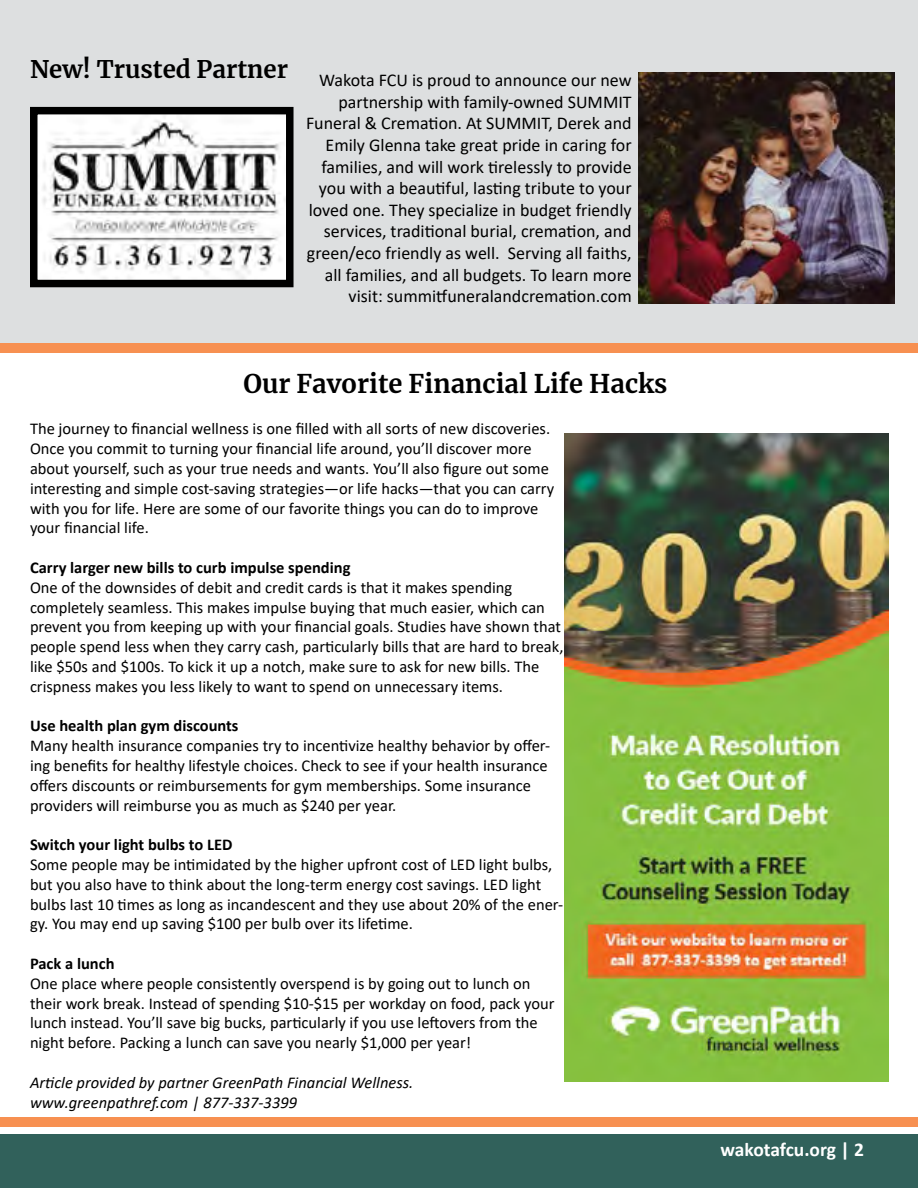
<style>
.page{position:relative;width:918px;height:1188px;background:#fff}
.page>*{position:absolute;margin:0;border:0;box-sizing:border-box;transform-origin:0 0}
.t1{font:700 25.5px "Merriweather";color:#000}
.t2{font:700 24px "Merriweather";color:#000}
.t3{font:700 19.5px "Calibri";letter-spacing:-.01em;color:#fff}
.t4{font:18px/21.6px "Calibri";color:#000;text-align:right}
.t5{font:16.5px/19.8px "Calibri";color:#000}
.t6{font:700 16.5px "Calibri";color:#000}
.t7{font:italic 16.5px/19.8px "Calibri";color:#000}
</style>
<div class="page">
<div style="left:0;top:0;width:918px;height:348px;background:#dddfe0"></div>
<div style="left:0;top:1134px;width:918px;height:54px;background:#31615b"></div>
<div style="left:0;top:1118px;width:918px;height:9px;background:#f79051"></div>
<img style="left:565px;top:434px;width:324px;height:648px">
<div style="left:0;top:343px;width:918px;height:10px;background:#f79051"></div>
<img style="left:39px;top:116px;width:246px;height:162px">
<div style="left:30px;top:107px;width:264px;height:180px;border:8px solid #000"></div>
<img style="left:638px;top:73px;width:257px;height:231px">
<h2 class="t2" style="left:30px;top:52px;width:260px">New! Trusted Partner</h2>
<p class="t4" style="left:306px;top:69px;width:327px">Wakota FCU is proud to announce our new partnership with family-owned SUMMIT Funeral &amp; Cremation. At SUMMIT, Derek and Emily Glenna take great pride in caring for families, and will work tirelessly to provide you with a beautiful, lasting tribute to your loved one. They specialize in budget friendly services, traditional burial, cremation, and green/eco friendly as well. Serving all faiths, all families, and all budgets. To learn more visit: summitfuneralandcremation.com</p>
<h1 class="t1" style="left:243px;top:366px;width:426px">Our Favorite Financial Life Hacks</h1>
<p class="t5" style="left:30px;top:419px;width:526px">The journey to financial wellness is one filled with all sorts of new discoveries.<br>Once you commit to turning your financial life around, you’ll discover more about yourself, such as your true needs and wants. You’ll also figure out some interesting and simple cost-saving strategies—or life hacks—that you can carry with you for life. Here are some of our favorite things you can do to improve your financial life.</p>
<p class="t6" style="left:30px;top:556px;width:322px">Carry larger new bills to curb impulse spending</p>
<p class="t5" style="left:30px;top:577px;width:535px">One of the downsides of debit and credit cards is that it makes spending completely seamless. This makes impulse buying that much easier, which can prevent you from keeping up with your financial goals. Studies have shown that people spend less when they carry cash, particularly bills that are hard to break, like $50s and $100s. To kick it up a notch, make sure to ask for new bills. The crispness makes you less likely to want to spend on unnecessary items.</p>
<p class="t6" style="left:30px;top:714px;width:210px">Use health plan gym discounts</p>
<p class="t5" style="left:30px;top:735px;width:522px">Many health insurance companies try to incentivize healthy behavior by offer&shy;ing benefits for healthy lifestyle choices. Check to see if your health insurance offers discounts or reimbursements for gym memberships. Some insurance providers will reimburse you as much as $240 per year.</p>
<p class="t6" style="left:30px;top:833px;width:204px">Switch your light bulbs to LED</p>
<p class="t5" style="left:30px;top:854px;width:535px">Some people may be intimidated by the higher upfront cost of LED light bulbs, but you also have to think about the long-term energy cost savings. LED light bulbs last 10 times as long as incandescent and they use about 20% of the ener&shy;gy. You may end up saving $100 per bulb over its lifetime.</p>
<p class="t6" style="left:30px;top:952px;width:86px">Pack a lunch</p>
<p class="t5" style="left:30px;top:973px;width:526px">One place where people consistently overspend is by going out to lunch on their work break. Instead of spending $10-$15 per workday on food, pack your lunch instead. You’ll save big bucks, particularly if you use leftovers from the night before. Packing a lunch can save you nearly $1,000 per year!</p>
<p class="t7" style="left:30px;top:1072px;width:385px">Article provided by partner GreenPath Financial Wellness. www.greenpathref.com | 877-337-3399</p>
<p class="t3" style="left:721px;top:1136px;width:145px">wakotafcu.org | 2</p>
</div>
